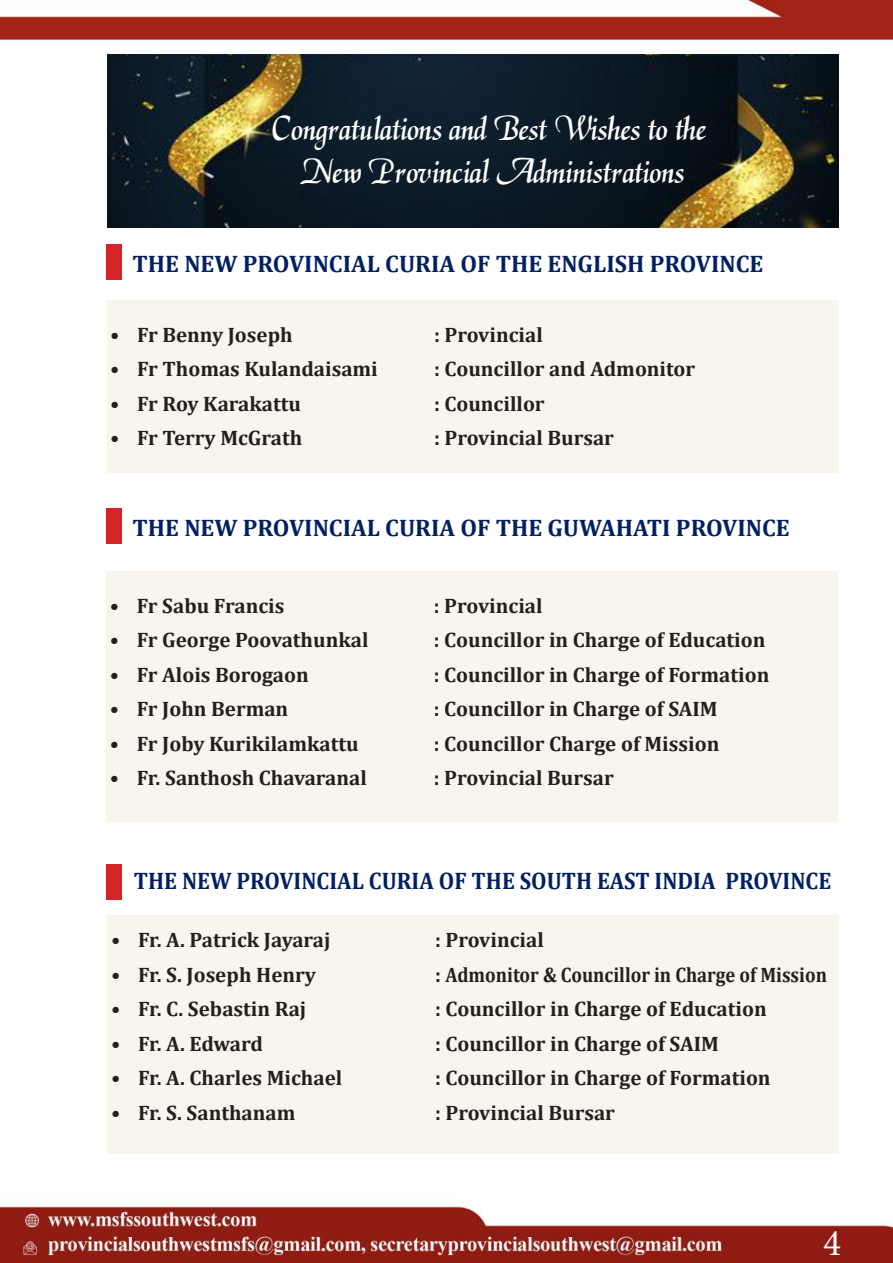
<style>
.page{position:relative;width:893px;height:1263px;background:#fff}
.page>*{position:absolute;margin:0;border:0;box-sizing:border-box;transform-origin:0 0}
.t1{font:37.5px "Minion Pro";color:#fff}
.t2{font:36px/43.2px "Magik";color:#fff;text-align:center}
.t3{font:700 24px "Cambria";color:#002060}
.t4{font:700 24px "Cambria";color:#002060;scale:.93 1}
.t5{font:700 21px "Cambria";color:#241f1f}
</style>
<div class="page">
<img style="left:0;top:0;width:893px;height:1263px">
<div style="left:107px;top:300px;width:732px;height:173px;background:#f8f4ee"></div>
<img style="left:107px;top:54px;width:731px;height:174px">
<div style="left:106px;top:571px;width:732px;height:251px;background:#f8f4ee"></div>
<div style="left:106px;top:245px;width:16px;height:35px;background:#d42429"></div>
<div style="left:106px;top:509px;width:16px;height:35px;background:#d42429"></div>
<div style="left:108px;top:916px;width:731px;height:238px;background:#f8f4ee"></div>
<div style="left:106px;top:864px;width:16px;height:35px;background:#d42429"></div>
<h2 class="t2" style="left:272px;top:107px;width:435px">Congratulations and Best Wishes to the<br>New Provincial Administrations</h2>
<p class="t3" style="left:133px;top:246px;width:632px">THE NEW PROVINCIAL CURIA OF THE ENGLISH PROVINCE</p>
<p class="t5" style="left:110px;top:320px;width:184px">• Fr Benny Joseph</p>
<p class="t5" style="left:434px;top:320px;width:110px">: Provincial</p>
<p class="t5" style="left:110px;top:354px;width:269px">• Fr Thomas Kulandaisami</p>
<p class="t5" style="left:434px;top:354px;width:263px">: Councillor and Admonitor</p>
<p class="t5" style="left:110px;top:389px;width:193px">• Fr Roy Karakattu</p>
<p class="t5" style="left:434px;top:389px;width:112px">: Councillor</p>
<p class="t5" style="left:110px;top:423px;width:194px">• Fr Terry McGrath</p>
<p class="t5" style="left:434px;top:423px;width:181px">: Provincial Bursar</p>
<p class="t3" style="left:133px;top:511px;width:659px">THE NEW PROVINCIAL CURIA OF THE GUWAHATI PROVINCE</p>
<p class="t5" style="left:110px;top:591px;width:176px">• Fr Sabu Francis</p>
<p class="t5" style="left:434px;top:591px;width:110px">: Provincial</p>
<p class="t5" style="left:110px;top:625px;width:260px">• Fr George Poovathunkal</p>
<p class="t5" style="left:434px;top:625px;width:333px">: Councillor in Charge of Education</p>
<p class="t5" style="left:110px;top:660px;width:201px">• Fr Alois Borogaon</p>
<p class="t5" style="left:434px;top:660px;width:337px">: Councillor in Charge of Formation</p>
<p class="t5" style="left:110px;top:694px;width:180px">• Fr John Berman</p>
<p class="t5" style="left:434px;top:694px;width:285px">: Councillor in Charge of SAIM</p>
<p class="t5" style="left:110px;top:729px;width:250px">• Fr Joby Kurikilamkattu</p>
<p class="t5" style="left:434px;top:729px;width:287px">: Councillor Charge of Mission</p>
<p class="t5" style="left:110px;top:763px;width:259px">• Fr. Santhosh Chavaranal</p>
<p class="t5" style="left:434px;top:763px;width:181px">: Provincial Bursar</p>
<p class="t4" style="left:134px;top:864px;width:751px">THE NEW PROVINCIAL CURIA OF THE SOUTH EAST INDIA PROVINCE</p>
<p class="t5" style="left:111px;top:925px;width:221px">• Fr. A. Patrick Jayaraj</p>
<p class="t5" style="left:435px;top:925px;width:110px">: Provincial</p>
<p class="t5" style="left:111px;top:960px;width:206px">• Fr. S. Joseph Henry</p>
<p class="t5" style="left:435px;top:960px;width:393px">: Admonitor &amp; Councillor in Charge of Mission</p>
<p class="t5" style="left:111px;top:994px;width:197px">• Fr. C. Sebastin Raj</p>
<p class="t5" style="left:435px;top:994px;width:333px">: Councillor in Charge of Education</p>
<p class="t5" style="left:111px;top:1029px;width:154px">• Fr. A. Edward</p>
<p class="t5" style="left:435px;top:1029px;width:285px">: Councillor in Charge of SAIM</p>
<p class="t5" style="left:111px;top:1063px;width:233px">• Fr. A. Charles Michael</p>
<p class="t5" style="left:435px;top:1063px;width:337px">: Councillor in Charge of Formation</p>
<p class="t5" style="left:111px;top:1098px;width:186px">• Fr. S. Santhanam</p>
<p class="t5" style="left:435px;top:1098px;width:181px">: Provincial Bursar</p>
<h1 class="t1" style="left:823px;top:1218px;width:19px">4</h1>
</div>
